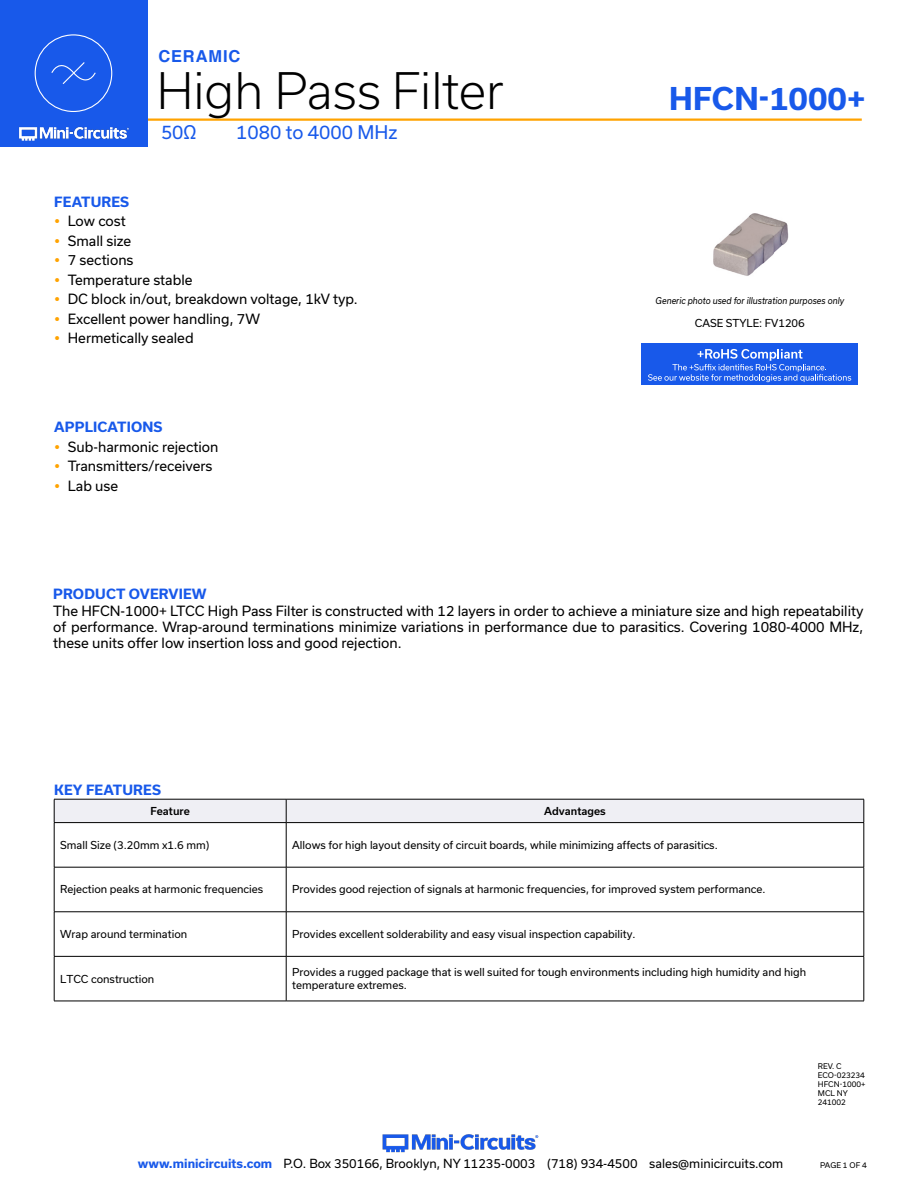
<style>
.page{position:relative;width:918px;height:1188px;background:#fff}
.page>*{position:absolute;margin:0;border:0;box-sizing:border-box;transform-origin:0 0}
.t1{font:300 48px "Usual";color:#000}
.t2{font:700 30px "Usual";letter-spacing:.005em;color:#1859ea}
.Frequency{font:18px "Usual";color:#1859ea}
.t3{font:700 16.5px "Helvetica";letter-spacing:.05em;color:#1859ea}
.Regular_Copy{font:13.5px/16.2px "Usual";color:#000;text-align:justify}
.Blue_Headers{font:700 13.5px "Usual";letter-spacing:.015em;color:#1859ea}
.t4{font:12px "Usual";color:#000}
.Table_Body_Left_Justified{font:10.5px "Usual";color:#000}
.Table_Header_Center{font:500 10.5px "Usual";color:#000}
.t5{font:italic 9px "Usual";color:#000;scale:.9 1}
.Revision{font:7.5px "Usual";color:#000}
.s1{font-weight:700;color:#1859ea}
</style>
<div class="page">
<hr style="left:129px;top:118px;width:733px;height:3px;background:#ffa300">
<div style="left:0;top:0;width:147px;height:147px;background:#1859ea"></div>
<hr style="left:917px;top:0;width:1px;height:147px;background:#1859ea">
<img style="left:19px;top:126px;width:110px;height:15px">
<div style="left:35px;top:34px;width:77px;height:78px;border:1px solid #fff;border-radius:50%"></div>
<svg style="left:51px;top:62px;width:45px;height:22px"></svg>
<img style="left:382px;top:1134px;width:157px;height:19px">
<div style="left:54px;top:799px;width:811px;height:24px;background:#efeff4"></div>
<hr style="left:54px;top:822px;width:232px;height:1px;background:#000">
<hr style="left:54px;top:823px;width:1px;height:44px;background:#000">
<hr style="left:286px;top:822px;width:578px;height:1px;background:#000">
<hr style="left:286px;top:823px;width:1px;height:44px;background:#000">
<hr style="left:864px;top:823px;width:1px;height:44px;background:#000">
<hr style="left:54px;top:867px;width:232px;height:1px;background:#000">
<hr style="left:54px;top:867px;width:1px;height:45px;background:#000">
<hr style="left:286px;top:867px;width:578px;height:1px;background:#000">
<hr style="left:286px;top:867px;width:1px;height:45px;background:#000">
<hr style="left:864px;top:867px;width:1px;height:45px;background:#000">
<hr style="left:54px;top:912px;width:232px;height:1px;background:#000">
<hr style="left:54px;top:912px;width:1px;height:44px;background:#000">
<hr style="left:286px;top:912px;width:578px;height:1px;background:#000">
<hr style="left:286px;top:912px;width:1px;height:44px;background:#000">
<hr style="left:864px;top:912px;width:1px;height:44px;background:#000">
<hr style="left:54px;top:956px;width:232px;height:1px;background:#000">
<hr style="left:54px;top:957px;width:1px;height:44px;background:#000">
<hr style="left:286px;top:956px;width:578px;height:1px;background:#000">
<hr style="left:286px;top:957px;width:1px;height:44px;background:#000">
<hr style="left:864px;top:957px;width:1px;height:44px;background:#000">
<hr style="left:54px;top:1001px;width:232px;height:1px;background:#000">
<hr style="left:286px;top:1001px;width:578px;height:1px;background:#000">
<img style="left:713px;top:214px;width:76px;height:62px">
<div style="left:642px;top:343px;width:216px;height:42px;background:#1859ea"></div>
<svg style="left:648px;top:349px;width:203px;height:33px"></svg>
<h3 class="t3" style="left:158px;top:46px;width:83px">CERAMIC</h3>
<h1 class="t1" style="left:157px;top:63px;width:348px">High Pass Filter</h1>
<p class="Frequency" style="left:161px;top:122px;width:37px">50Ω</p>
<p class="Frequency" style="left:236px;top:122px;width:163px">1080 to 4000 MHz</p>
<p class="Blue_Headers" style="left:54px;top:194px;width:76px">FEATURES</p>
<p class="Regular_Copy" style="left:68px;top:213px;width:60px">Low cost</p>
<p class="Regular_Copy" style="left:68px;top:233px;width:65px">Small size</p>
<p class="Regular_Copy" style="left:68px;top:252px;width:67px">7 sections</p>
<p class="Regular_Copy" style="left:68px;top:272px;width:126px">Temperature stable</p>
<p class="Regular_Copy" style="left:68px;top:291px;width:292px">DC block in/out, breakdown voltage, 1kV typ.</p>
<p class="Regular_Copy" style="left:68px;top:311px;width:194px">Excellent power handling, 7W</p>
<p class="Regular_Copy" style="left:68px;top:330px;width:127px">Hermetically sealed</p>
<p class="Blue_Headers" style="left:54px;top:420px;width:110px">APPLICATIONS</p>
<p class="Regular_Copy" style="left:68px;top:439px;width:152px">Sub-harmonic rejection</p>
<p class="Regular_Copy" style="left:68px;top:458px;width:146px">Transmitters/receivers</p>
<p class="Regular_Copy" style="left:68px;top:478px;width:52px">Lab use</p>
<h2 class="t2" style="left:669px;top:81px;width:198px">HFCN-1000+</h2>
<p class="t5" style="left:656px;top:295px;width:211px">Generic photo used for illustration purposes only</p>
<p class="Table_Body_Left_Justified" style="left:695px;top:317px;width:112px">CASE STYLE: FV1206</p>
<p class="Blue_Headers" style="left:53px;top:586px;width:155px">PRODUCT OVERVIEW</p>
<p class="Regular_Copy" style="left:53px;top:602px;width:812px">The HFCN-1000+ LTCC High Pass Filter is constructed with 12 layers in order to achieve a miniature size and high repeatability of performance. Wrap-around terminations minimize variations in performance due to parasitics. Covering 1080-4000 MHz, these units offer low insertion loss and good rejection.</p>
<p class="Blue_Headers" style="left:54px;top:782px;width:108px">KEY FEATURES</p>
<p class="Table_Header_Center" style="left:150px;top:805px;width:41px">Feature</p>
<p class="Table_Header_Center" style="left:544px;top:805px;width:63px">Advantages</p>
<p class="Table_Body_Left_Justified" style="left:60px;top:839px;width:151px">Small Size (3.20mm x1.6 mm)</p>
<p class="Table_Body_Left_Justified" style="left:292px;top:839px;width:427px">Allows for high layout density of circuit boards, while minimizing affects of parasitics.</p>
<p class="Table_Body_Left_Justified" style="left:60px;top:883px;width:205px">Rejection peaks at harmonic frequencies</p>
<p class="Table_Body_Left_Justified" style="left:292px;top:883px;width:475px">Provides good rejection of signals at harmonic frequencies, for improved system performance.</p>
<p class="Table_Body_Left_Justified" style="left:60px;top:928px;width:129px">Wrap around termination</p>
<p class="Table_Body_Left_Justified" style="left:292px;top:928px;width:345px">Provides excellent solderability and easy visual inspection capability.</p>
<p class="Table_Body_Left_Justified" style="left:60px;top:973px;width:96px">LTCC construction</p>
<p class="Table_Body_Left_Justified" style="left:292px;top:966px;width:516px">Provides a rugged package that is well suited for tough environments including high humidity and high</p>
<p class="Table_Body_Left_Justified" style="left:292px;top:979px;width:116px">temperature extremes.</p>
<p class="Revision" style="left:818px;top:1062px;width:25px">REV. C</p>
<p class="Revision" style="left:818px;top:1071px;width:49px">ECO-023234</p>
<p class="Revision" style="left:818px;top:1080px;width:49px">HFCN-1000+</p>
<p class="Revision" style="left:818px;top:1089px;width:32px">MCL NY</p>
<p class="Revision" style="left:818px;top:1098px;width:30px">241002</p>
<p class="t4" style="left:138px;top:1157px;width:647px"><span class="s1">www.minicircuits.com</span> P.O. Box 350166, Brooklyn, NY 11235-0003 (718) 934-4500 sales@minicircuits.com</p>
<p class="Revision" style="left:820px;top:1161px;width:48px">PAGE 1 OF 4</p>
</div>
